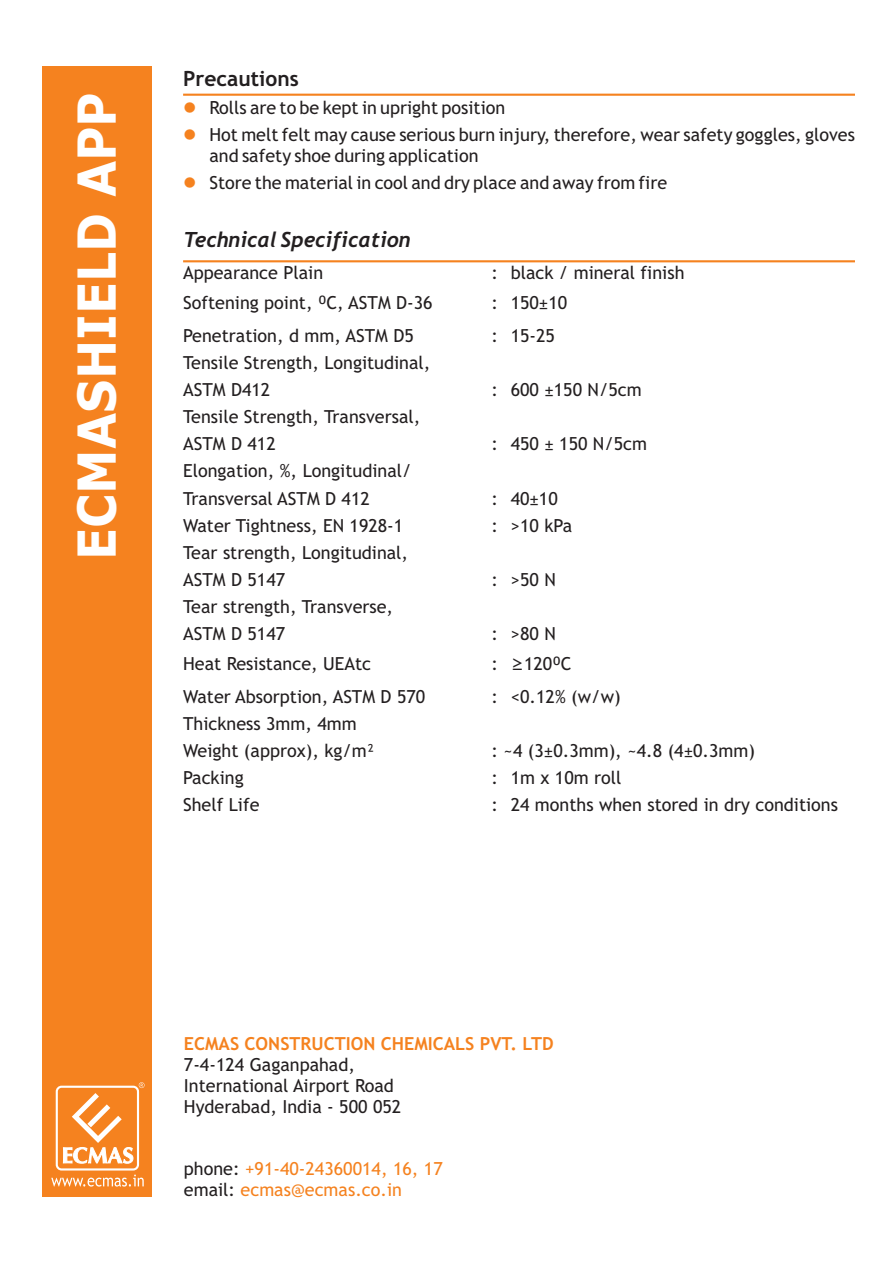
<style>
.page{position:relative;width:893px;height:1263px;background:#fff}
.page>*{position:absolute;margin:0;border:0;box-sizing:border-box;transform-origin:0 0}
.t1{font:700 52.5px "Verdana";color:#fff;scale:.89 1}
.t2{font:italic 700 21px "Trebuchet";color:#231f20}
.t3{font:700 21px "Trebuchet MS";color:#231f20}
.t4{font:18px/27.2px "Trebuchet MS";color:#231f20}
.t5{font:18px/20.9px "Trebuchet MS";color:#f5821f}
.t6{font:700 18px "Trebuchet MS";color:#f5821f}
.s1{color:#f5821f}
.s2{font-family:"Meiryo"}
.s3{font-family:"Microsoft Ya Hei"}
.s4{color:#231f20}
</style>
<div class="page">
<div style="left:43px;top:66px;width:109px;height:1131px;background:#f5821f"></div>
<svg style="left:51px;top:1174px;width:93px;height:12px"></svg>
<div style="left:56px;top:1086px;width:83px;height:84px;border:2px solid #fff;border-radius:5px"></div>
<svg style="left:63px;top:1093px;width:70px;height:70px"></svg>
<svg style="left:139px;top:1082px;width:6px;height:6px"></svg>
<hr style="left:183px;top:94px;width:672px;height:2px;background:#f5821f">
<hr style="left:183px;top:260px;width:672px;height:2px;background:#f5821f">
<h1 class="t1" style="left:76px;top:560px;width:527px;rotate:-90deg">ECMASHIELD APP</h1>
<p class="t3" style="left:183px;top:70px;width:117px">Precautions</p>
<p class="t4" style="left:183px;top:95px;width:324px"><span class="s1">●</span> Rolls are to be kept in upright position</p>
<p class="t4" style="left:209px;top:126px;width:647px;line-height:20.9px;text-indent:-26px"><span class="s1">●</span> Hot melt felt may cause serious burn injury, therefore, wear safety goggles, gloves and safety shoe during application</p>
<p class="t4" style="left:183px;top:170px;width:486px"><span class="s1">●</span> Store the material in cool and dry place and away from fire</p>
<p class="t2" style="left:183px;top:231px;width:229px">Technical Specification</p>
<p class="t4" style="left:183px;top:261px;width:142px">Appearance Plain</p>
<p class="t4" style="left:492px;top:261px;width:194px">: black / mineral finish</p>
<p class="t4" style="left:183px;top:291px;width:251px">Softening point, <span class="s2">⁰</span>C, ASTM D-36</p>
<p class="t4" style="left:492px;top:291px;width:77px">: 150±10</p>
<p class="t4" style="left:183px;top:323px;width:232px">Penetration, d mm, ASTM D5</p>
<p class="t4" style="left:492px;top:323px;width:65px">: 15-25</p>
<p class="t4" style="left:183px;top:350px;width:249px">Tensile Strength, Longitudinal,<br>ASTM D412</p>
<p class="t4" style="left:492px;top:377px;width:152px">: 600 ±150 N/5cm</p>
<p class="t4" style="left:183px;top:405px;width:239px">Tensile Strength, Transversal,<br>ASTM D 412</p>
<p class="t4" style="left:183px;top:459px;width:230px">Elongation, %, Longitudinal/<br>Transversal ASTM D 412</p>
<p class="t4" style="left:492px;top:432px;width:157px">: 450 ± 150 N/5cm</p>
<p class="t4" style="left:492px;top:486px;width:68px">: 40±10</p>
<p class="t4" style="left:183px;top:513px;width:222px">Water Tightness, EN 1928-1</p>
<p class="t4" style="left:492px;top:513px;width:82px">: &gt;10 kPa</p>
<p class="t4" style="left:183px;top:540px;width:227px">Tear strength, Longitudinal,<br>ASTM D 5147</p>
<p class="t4" style="left:492px;top:568px;width:66px">: &gt;50 N</p>
<p class="t4" style="left:183px;top:595px;width:212px">Tear strength, Transverse,<br>ASTM D 5147</p>
<p class="t4" style="left:492px;top:622px;width:66px">: &gt;80 N</p>
<p class="t4" style="left:183px;top:652px;width:190px">Heat Resistance, UEAtc</p>
<p class="t4" style="left:492px;top:652px;width:81px">: <span class="s3">≥</span>120<span class="s2">⁰</span>C</p>
<p class="t4" style="left:183px;top:684px;width:244px">Water Absorption, ASTM D 570</p>
<p class="t4" style="left:492px;top:684px;width:131px">: &lt;0.12% (w/w)</p>
<p class="t4" style="left:183px;top:711px;width:193px">Thickness 3mm, 4mm<br>Weight (approx), kg/m²</p>
<p class="t4" style="left:492px;top:739px;width:265px">: ~4 (3±0.3mm), ~4.8 (4±0.3mm)</p>
<p class="t4" style="left:183px;top:766px;width:62px">Packing</p>
<p class="t4" style="left:492px;top:766px;width:131px">: 1m x 10m roll</p>
<p class="t4" style="left:183px;top:793px;width:78px">Shelf Life</p>
<p class="t4" style="left:492px;top:793px;width:348px">: 24 months when stored in dry conditions</p>
<p class="t6" style="left:184px;top:1036px;width:371px">ECMAS CONSTRUCTION CHEMICALS PVT. LTD</p>
<p class="t4" style="left:184px;top:1055px;width:219px;line-height:20.9px">7-4-124 Gaganpahad,<br>International Airport Road<br>Hyderabad, India - 500 052</p>
<p class="t5" style="left:184px;top:1160px;width:260px"><span class="s4">phone:</span> +91-40-24360014, 16, 17 <span class="s4">email:</span> ecmas@ecmas.co.in</p>
</div>
